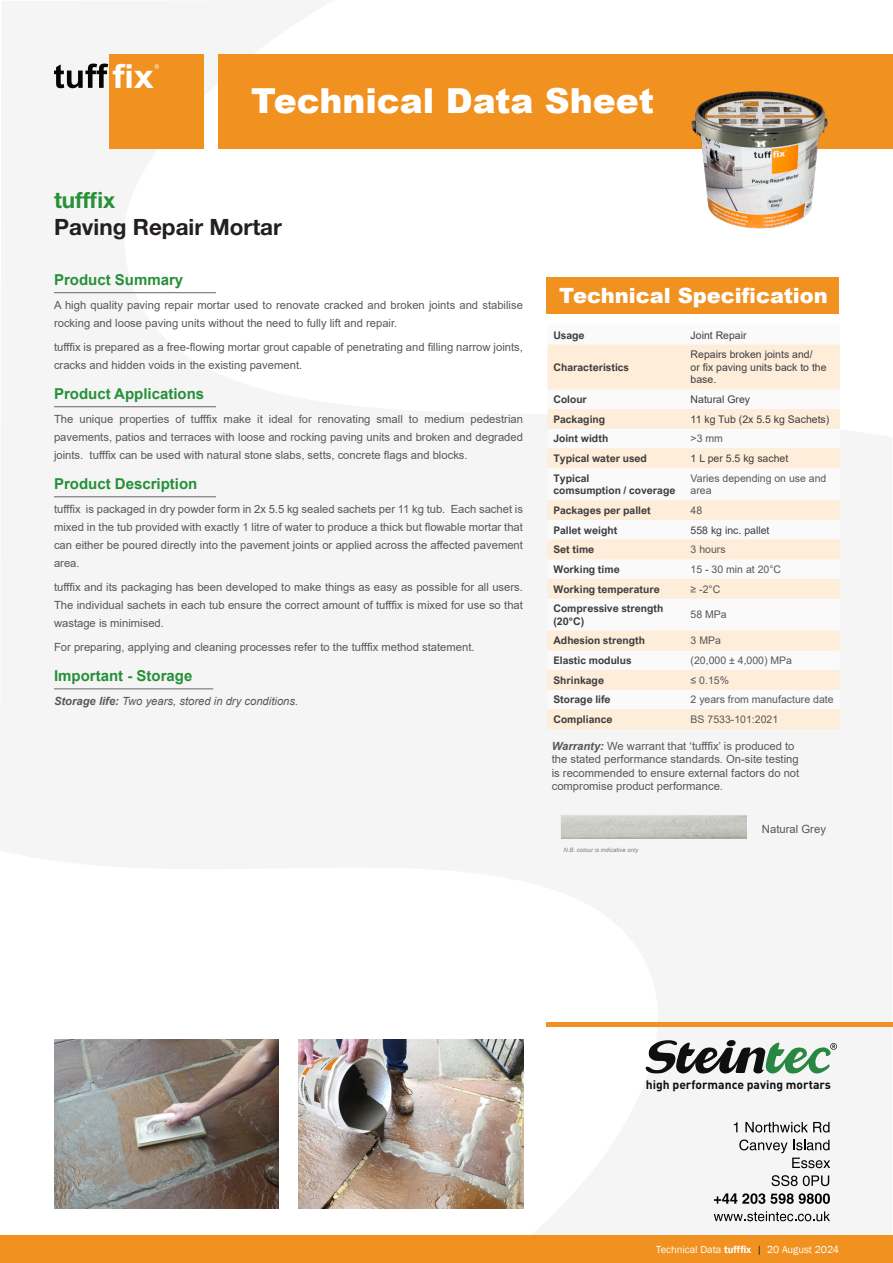
<style>
.page{position:relative;width:893px;height:1263px;background:#fff}
.page>*{position:absolute;margin:0;border:0;box-sizing:border-box;transform-origin:0 0}
.Page_Title{font:900 34.5px "Arial";color:#fff}
.t1{font:700 33.15px "Arial";color:#fff;scale:1.09 1}
.Page_Title-2{font:700 22.5px/27px "Helvetica Neue LT Std";color:#231f20}
.Section_Titles{font:900 21px "Arial";color:#fff}
.Text_Headings{font:700 15px "Arial";color:#269039}
.t2{font:700 12.15px "DIN Pro";color:#0e100e}
.Main_Text{font:11.25px/18px "Arial";color:#57585a}
.Main_Text-2{font:italic 11.25px "Arial";color:#57585a}
.Tech_specs_-_Table_Q{font:700 10.5px/12.6px "Arial Nova";color:#3e3e3f}
.Tech_specs_-_Table{font:10.5px/12.6px "Arial";color:#57585a}
.Tech_specs_-_larger_font{font:10.5px/12.6px "Arial";color:#3e3e3f}
.t3{font:10.5px "Franklin Gothic";color:#fff}
.Main_Text-3{font:italic 6px "Arial";color:#808285}
.s1{color:#269039}
.s2{font-weight:700}
.s3{font-weight:700;font-style:italic}
.s4{font-weight:600}
.s5{color:#231f20}
</style>
<div class="page">
<div style="left:110px;top:54px;width:94px;height:94px;background:#f09120"></div>
<svg style="left:155px;top:64px;width:4px;height:5px"></svg>
<svg style="left:54px;top:64px;width:54px;height:24px"></svg>
<svg style="left:714px;top:1211px;width:116px;height:10px"></svg>
<svg style="left:734px;top:1122px;width:3px;height:10px"></svg>
<svg style="left:745px;top:1122px;width:84px;height:10px"></svg>
<svg style="left:739px;top:1139px;width:91px;height:29px"></svg>
<svg style="left:771px;top:1175px;width:58px;height:11px"></svg>
<svg style="left:714px;top:1193px;width:116px;height:11px"></svg>
<svg style="left:646px;top:1040px;width:191px;height:34px"></svg>
<svg style="left:547px;top:345px;width:293px;height:384px;fill:#fdedda"></svg>
<div style="left:546px;top:1021px;width:347px;height:5px;background:#f09120"></div>
<div style="left:0;top:1235px;width:893px;height:28px;background:#f09120"></div>
<hr style="left:54px;top:292px;width:162px;height:1px;background:#676464">
<hr style="left:54px;top:406px;width:162px;height:1px;background:#676464">
<hr style="left:54px;top:496px;width:162px;height:1px;background:#676464">
<hr style="left:54px;top:689px;width:159px;height:1px;background:#676464">
<div style="left:218px;top:54px;width:675px;height:94px;background:#f09120"></div>
<img style="left:681px;top:91px;width:158px;height:138px">
<img style="left:298px;top:1040px;width:225px;height:169px">
<img style="left:54px;top:1040px;width:225px;height:169px">
<img style="left:560px;top:814px;width:186px;height:25px">
<div style="left:546px;top:277px;width:293px;height:37px;background:#f09120"></div>
<p class="t1" style="left:112px;top:55px;width:40px">fix</p>
<p class="Page_Title" style="left:251px;top:76px;width:405px">Technical Data Sheet</p>
<p class="Page_Title-2" style="left:54px;top:186px;width:229px"><span class="s1">tufffix<br></span>Paving Repair Mortar</p>
<p class="Text_Headings" style="left:54px;top:269px;width:131px">Product Summary</p>
<p class="Main_Text" style="left:54px;top:296px;width:470px">A high quality paving repair mortar used to renovate cracked and broken joints and stabilise rocking and loose paving units without the need to fully lift and repair.</p>
<p class="Main_Text" style="left:54px;top:338px;width:470px">tufffix is prepared as a free-flowing mortar grout capable of penetrating and filling narrow joints, cracks and hidden voids in the existing pavement.</p>
<p class="Text_Headings" style="left:54px;top:383px;width:152px">Product Applications</p>
<p class="Main_Text" style="left:54px;top:410px;width:470px;text-align:justify">The unique properties of tufffix make it ideal for renovating small to medium pedestrian pavements, patios and terraces with loose and rocking paving units and broken and degraded joints. tufffix can be used with natural stone slabs, setts, concrete flags and blocks.</p>
<p class="Text_Headings" style="left:54px;top:473px;width:145px">Product Description</p>
<p class="Main_Text" style="left:54px;top:500px;width:470px;text-align:justify">tufffix is packaged in dry powder form in 2x 5.5 kg sealed sachets per 11 kg tub. Each sachet is mixed in the tub provided with exactly 1 litre of water to produce a thick but flowable mortar that can either be poured directly into the pavement joints or applied across the affected pavement area.</p>
<p class="Main_Text" style="left:54px;top:578px;width:470px;text-align:justify">tufffix and its packaging has been developed to make things as easy as possible for all users.<br>The individual sachets in each tub ensure the correct amount of tufffix is mixed for use so that wastage is minimised.</p>
<p class="Main_Text" style="left:54px;top:638px;width:422px">For preparing, applying and cleaning processes refer to the tufffix method statement.</p>
<p class="Text_Headings" style="left:54px;top:665px;width:140px">Important - Storage</p>
<p class="Main_Text-2" style="left:54px;top:694px;width:246px"><span class="s2">Storage life:</span> Two years, stored in dry conditions.</p>
<p class="Section_Titles" style="left:559px;top:281px;width:270px">Technical Specification</p>
<p class="Tech_specs_-_Table_Q" style="left:553px;top:328px;width:33px">Usage</p>
<p class="Tech_specs_-_larger_font" style="left:691px;top:329px;width:58px">Joint Repair</p>
<p class="Tech_specs_-_Table_Q" style="left:553px;top:361px;width:77px">Characteristics</p>
<p class="Tech_specs_-_larger_font" style="left:691px;top:348px;width:137px">Repairs broken joints and/<br>or fix paving units back to the base.</p>
<p class="Tech_specs_-_Table_Q" style="left:553px;top:393px;width:35px">Colour</p>
<p class="Tech_specs_-_larger_font" style="left:691px;top:393px;width:61px">Natural Grey</p>
<p class="Tech_specs_-_Table_Q" style="left:553px;top:413px;width:53px">Packaging</p>
<p class="Tech_specs_-_larger_font" style="left:691px;top:413px;width:140px">11 kg Tub (2x 5.5 kg Sachets)</p>
<p class="Tech_specs_-_Table_Q" style="left:553px;top:432px;width:56px">Joint width</p>
<p class="Tech_specs_-_Table" style="left:691px;top:432px;width:34px">&gt;3 mm</p>
<p class="Tech_specs_-_Table_Q" style="left:553px;top:452px;width:95px">Typical water used</p>
<p class="Tech_specs_-_larger_font" style="left:691px;top:452px;width:99px">1 L per 5.5 kg sachet</p>
<p class="Tech_specs_-_Table_Q" style="left:553px;top:472px;width:37px">Typical</p>
<p class="Tech_specs_-_Table_Q" style="left:553px;top:484px;width:124px">comsumption / coverage</p>
<p class="Tech_specs_-_Table" style="left:691px;top:472px;width:137px">Varies depending on use and area</p>
<p class="Tech_specs_-_Table_Q" style="left:553px;top:504px;width:99px">Packages per pallet</p>
<p class="Tech_specs_-_Table" style="left:691px;top:504px;width:13px">48</p>
<p class="Tech_specs_-_Table_Q" style="left:553px;top:523px;width:65px">Pallet weight</p>
<p class="Tech_specs_-_larger_font" style="left:691px;top:523px;width:80px">558 kg inc. pallet</p>
<p class="Tech_specs_-_Table_Q" style="left:553px;top:543px;width:42px">Set time</p>
<p class="Tech_specs_-_Table" style="left:691px;top:543px;width:37px">3 hours</p>
<p class="Tech_specs_-_Table_Q" style="left:553px;top:563px;width:68px">Working time</p>
<p class="Tech_specs_-_Table" style="left:691px;top:563px;width:92px">15 - 30 min at 20°C</p>
<p class="Tech_specs_-_Table_Q" style="left:553px;top:582px;width:108px">Working temperature</p>
<p class="Tech_specs_-_Table" style="left:691px;top:582px;width:31px">≥ -2°C</p>
<p class="Tech_specs_-_Table_Q" style="left:553px;top:602px;width:111px">Compressive strength (20°C)</p>
<p class="Tech_specs_-_Table" style="left:691px;top:608px;width:38px">58 MPa</p>
<p class="Tech_specs_-_Table_Q" style="left:553px;top:634px;width:93px">Adhesion strength</p>
<p class="Tech_specs_-_Table" style="left:691px;top:634px;width:32px">3 MPa</p>
<p class="Tech_specs_-_Table_Q" style="left:553px;top:654px;width:79px">Elastic modulus</p>
<p class="Tech_specs_-_Table" style="left:691px;top:654px;width:103px">(20,000 ± 4,000) MPa</p>
<p class="Tech_specs_-_Table_Q" style="left:553px;top:674px;width:52px">Shrinkage</p>
<p class="Tech_specs_-_Table" style="left:691px;top:674px;width:40px">≤ 0.15%</p>
<p class="Tech_specs_-_Table_Q" style="left:553px;top:693px;width:59px">Storage life</p>
<p class="Tech_specs_-_Table" style="left:691px;top:693px;width:144px">2 years from manufacture date</p>
<p class="Tech_specs_-_Table_Q" style="left:553px;top:713px;width:61px">Compliance</p>
<p class="Tech_specs_-_Table" style="left:691px;top:713px;width:89px">BS 7533-101:2021</p>
<p class="Main_Text" style="left:552px;top:739px;width:249px;line-height:13.5px"><span class="s3">Warranty:</span> We warrant that ‘tufffix’ is produced to the stated performance standards. On-site testing is recommended to ensure external factors do not compromise product performance.</p>
<p class="Main_Text" style="left:762px;top:820px;width:66px">Natural Grey</p>
<p class="Main_Text-3" style="left:563px;top:846px;width:77px">N.B. colour is indicative only</p>
<p class="t2" style="left:646px;top:1076px;width:187px">high performance paving mortars</p>
<p class="t3" style="left:656px;top:1243px;width:184px">Technical Data <span class="s4">tufffix</span> <span class="s5">|</span> 20 August 2024</p>
</div>
